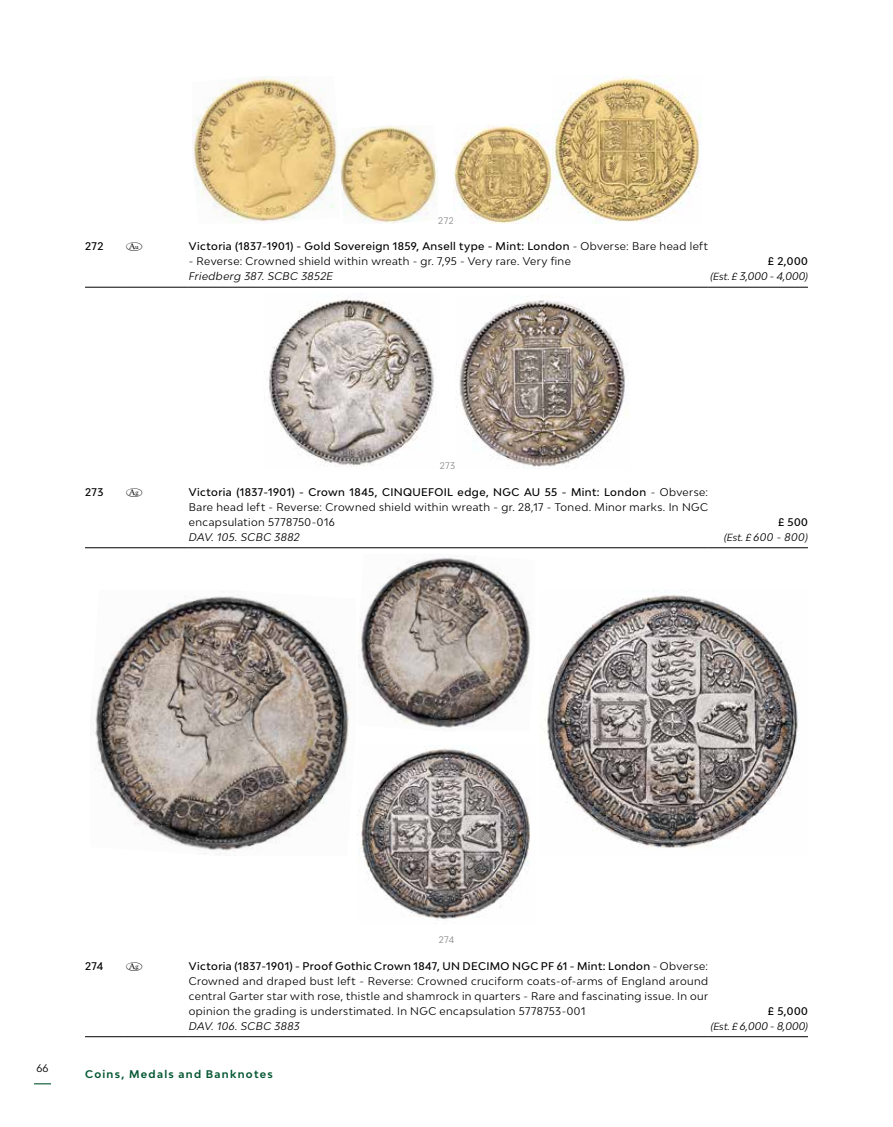
<style>
.page{position:relative;width:893px;height:1127px;background:#fff}
.page>*{position:absolute;margin:0;border:0;box-sizing:border-box;transform-origin:0 0}
.t1{font:12px "bolaffib";color:#000}
.t2{font:10.5px/15px "Bw Modelica";letter-spacing:.04em;color:#000;text-align:justify}
.t3{font:italic 10.5px/15px "Bw Modelica";letter-spacing:.025em;color:#000;text-align:right}
.t4{font:500 10.5px "Bw Modelica";letter-spacing:.04em;color:#000}
.t5{font:700 10.5px "Bw Modelica";letter-spacing:.12em;color:#045632}
.t6{font:italic 9.75px "Bw Modelica";color:#000}
.t7{font:9px "Bw Modelica";letter-spacing:.045em;color:#878787}
.s1{font-weight:400}
.s2{font-weight:500;font-style:normal}
.s3{font-size:9.75px}
.s4{font-weight:500}
.s5{font-size:10.5px}
</style>
<div class="page">
<hr style="left:85px;top:287px;width:40px;height:1px;background:#000">
<hr style="left:125px;top:287px;width:64px;height:1px;background:#000">
<hr style="left:189px;top:287px;width:519px;height:1px;background:#000">
<hr style="left:708px;top:287px;width:100px;height:1px;background:#000">
<img style="left:192px;top:76px;width:147px;height:147px">
<img style="left:340px;top:125px;width:98px;height:99px">
<img style="left:454px;top:125px;width:99px;height:99px">
<img style="left:553px;top:75px;width:148px;height:149px">
<hr style="left:85px;top:547px;width:40px;height:1px;background:#000">
<hr style="left:125px;top:547px;width:64px;height:1px;background:#000">
<hr style="left:189px;top:547px;width:519px;height:1px;background:#000">
<hr style="left:708px;top:547px;width:100px;height:1px;background:#000">
<img style="left:269px;top:293px;width:166px;height:174px">
<img style="left:456px;top:300px;width:173px;height:169px">
<hr style="left:85px;top:1036px;width:40px;height:1px;background:#000">
<hr style="left:125px;top:1036px;width:64px;height:1px;background:#000">
<hr style="left:189px;top:1036px;width:519px;height:1px;background:#000">
<hr style="left:708px;top:1036px;width:100px;height:1px;background:#000">
<img style="left:358px;top:557px;width:173px;height:172px">
<img style="left:357px;top:745px;width:173px;height:179px">
<img style="left:92px;top:596px;width:258px;height:259px">
<img style="left:542px;top:593px;width:257px;height:255px">
<svg style="left:34px;top:1083px;width:17px;height:1px"></svg>
<p class="t7" style="left:438px;top:214px;width:17px">272</p>
<p class="t4" style="left:85px;top:240px;width:20px">272</p>
<p class="t1" style="left:125px;top:240px;width:21px">U</p>
<p class="t4" style="left:189px;top:240px;width:521px">Victoria (1837-1901) - Gold Sovereign 1859, Ansell type - Mint: London <span class="s1">- Obverse: Bare head left</span></p>
<p class="t2" style="left:189px;top:254px;width:383px">- Reverse: Crowned shield within wreath - gr. 7,95 - Very rare. Very fine</p>
<p class="t3" style="left:189px;top:269px;width:146px">Friedberg 387. SCBC 3852E</p>
<p class="t3" style="left:711px;top:254px;width:99px"><span class="s2">£ 2,000<br></span><span class="s3">(Est. £</span> 3,000 - 4,000<span class="s3">)</span></p>
<p class="t7" style="left:440px;top:460px;width:17px">273</p>
<p class="t4" style="left:85px;top:485px;width:20px">273</p>
<p class="t1" style="left:125px;top:485px;width:21px">g</p>
<p class="t2" style="left:189px;top:484px;width:521px"><span class="s4">Victoria (1837-1901) - Crown 1845, CINQUEFOIL edge, NGC AU 55 - Mint: London</span> - Obverse:<br>Bare head left - Reverse: Crowned shield within wreath - gr. 28,17 - Toned. Minor marks. In NGC encapsulation 5778750-016</p>
<p class="t3" style="left:189px;top:529px;width:112px">DAV. 105. SCBC 3882</p>
<p class="t4" style="left:778px;top:515px;width:31px">£ 500</p>
<p class="t6" style="left:724px;top:531px;width:85px">(Est. £ <span class="s5">600 - 800</span>)</p>
<p class="t2" style="left:37px;top:1060px;width:13px">66</p>
<p class="t7" style="left:439px;top:934px;width:17px">274</p>
<p class="t4" style="left:85px;top:959px;width:20px">274</p>
<p class="t1" style="left:125px;top:959px;width:21px">g</p>
<p class="t2" style="left:189px;top:958px;width:521px"><span class="s4">Victoria (1837-1901) - Proof Gothic Crown 1847, UN DECIMO NGC PF 61 - Mint: London</span> - Obverse:<br>Crowned and draped bust left - Reverse: Crowned cruciform coats-of-arms of England around central Garter star with rose, thistle and shamrock in quarters - Rare and fascinating issue. In our opinion the grading is understimated. In NGC encapsulation 5778753-001</p>
<p class="t3" style="left:189px;top:1018px;width:113px">DAV. 106. SCBC 3883</p>
<p class="t3" style="left:711px;top:1003px;width:99px"><span class="s2">£ 5,000<br></span><span class="s3">(Est. £</span> 6,000 - 8,000<span class="s3">)</span></p>
<p class="t5" style="left:85px;top:1067px;width:189px">Coins, Medals and Banknotes</p>
</div>
